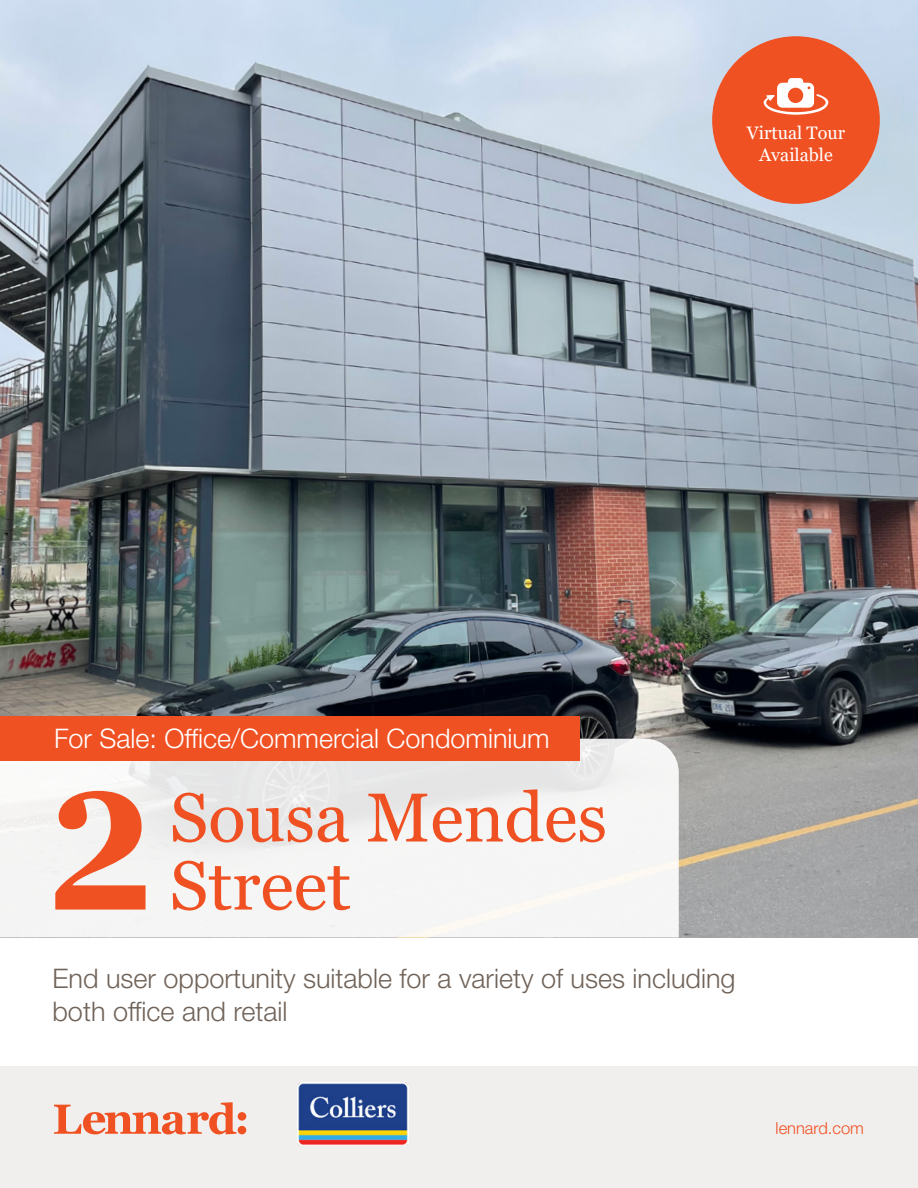
<style>
.page{position:relative;width:918px;height:1188px;background:#fff}
.page>*{position:absolute;margin:0;border:0;box-sizing:border-box;transform-origin:0 0}
.t1{font:700 167.55px "Georgia";color:#f05123}
.t2{font:69px/68.1px "Georgia";color:#f05123}
.t3{font:300 27px/32.4px "Helvetica Neue LT Std";color:#706359}
.t4{font:300 27px "Helvetica Neue LT Std";color:#fff}
.t5{font:18px/21.6px "Georgia";color:#fff;text-align:center}
.t6{font:300 16.5px "Helvetica Neue LT Std";color:#f05123}
</style>
<div class="page">
<div style="left:0;top:1066px;width:918px;height:122px;background:#f1efed"></div>
<svg style="left:54px;top:1102px;width:192px;height:32px"></svg>
<img style="left:0;top:0;width:918px;height:937px">
<svg style="left:0;top:739px;width:679px;height:198px;fill:#f5f5f4"></svg>
<div style="left:0;top:717px;width:580px;height:44px;background:#f05123"></div>
<img style="left:297px;top:1083px;width:111px;height:63px">
<div style="left:712px;top:36px;width:168px;height:168px;background:#f05123;border-radius:50%"></div>
<svg style="left:764px;top:78px;width:64px;height:37px"></svg>
<p class="t5" style="left:747px;top:122px;width:100px">Virtual Tour<br>Available</p>
<p class="t4" style="left:54px;top:722px;width:497px">For Sale: Office/Commercial Condominium</p>
<h1 class="t1" style="left:51px;top:744px;width:104px">2</h1>
<h2 class="t2" style="left:170px;top:785px;width:439px">Sousa Mendes<br>Street</h2>
<p class="t3" style="left:52px;top:962px;width:685px">End user opportunity suitable for a variety of uses including both office and retail</p>
<p class="t6" style="left:776px;top:1118px;width:90px">lennard.com</p>
</div>
